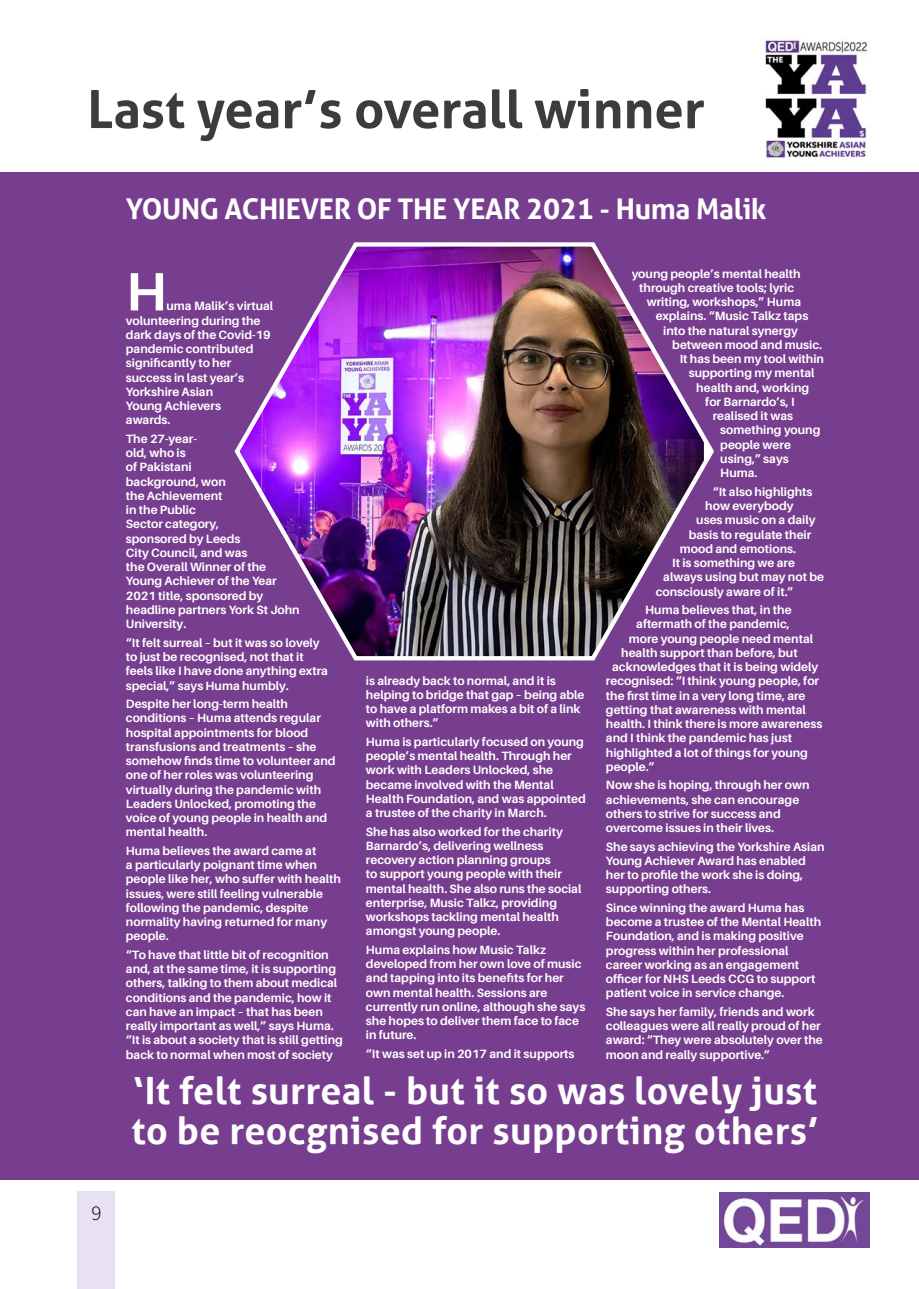
<style>
.page{position:relative;width:919px;height:1289px;background:#fff}
.page>*{position:absolute;margin:0;border:0;box-sizing:border-box;transform-origin:0 0}
.t1{font:700 54px "Aileron";color:#fff}
.t2{font:700 52.5px "Aller";color:#3c3c3b}
.t3{font:700 37.5px/40.5px "Aller";letter-spacing:.01em;color:#fff}
.t4{font:700 28.5px "Aller";letter-spacing:-.01em;color:#fff}
.t5{font:21px "Source Sans Variable";color:#000}
.t6{font:700 12px/14.2px "Aileron";color:#fff}
</style>
<div class="page">
<div style="left:0;top:172px;width:918px;height:1007px;background:#773e90"></div>
<img style="left:760px;top:36px;width:108px;height:124px">
<img style="left:234px;top:242px;width:480px;height:419px">
<div style="left:78px;top:1191px;width:37px;height:97px;background:#e8e1f1"></div>
<img style="left:719px;top:1192px;width:150px;height:55px">
<h2 class="t2" style="left:87px;top:77px;width:619px">Last year’s overall winner</h2>
<h3 class="t4" style="left:126px;top:191px;width:642px">YOUNG ACHIEVER OF THE YEAR 2021 - Huma Malik</h3>
<h1 class="t1" style="left:126px;top:261px;width:42px">H</h1>
<p class="t6" style="left:126px;top:299px;width:149px;text-indent:41px">uma Malik’s virtual volunteering during the dark days of the Covid-19 pandemic contributed significantly to her success in last year’s<br>Yorkshire Asian<br>Young Achievers<br>awards.</p>
<p class="t6" style="left:126px;top:432px;width:175px">The 27-year-<br>old, who is<br>of Pakistani<br>background, won<br>the Achievement<br>in the Public<br>Sector category,<br>sponsored by Leeds<br>City Council, and was<br>the Overall Winner of the<br>Young Achiever of the Year<br>2021 title, sponsored by headline partners York St John<br>University.</p>
<p class="t6" style="left:126px;top:635px;width:203px">“It felt surreal – but it was so lovely to just be recognised, not that it feels like I have done anything extra special,” says Huma humbly.</p>
<p class="t6" style="left:126px;top:696px;width:211px">Despite her long-term health conditions – Huma attends regular hospital appointments for blood transfusions and treatments – she somehow finds time to volunteer and one of her roles was volunteering virtually during the pandemic with<br>Leaders Unlocked, promoting the voice of young people in health and mental health.</p>
<p class="t6" style="left:126px;top:843px;width:216px">Huma believes the award came at<br>a particularly poignant time when people like her, who suffer with health issues, were still feeling vulnerable following the pandemic, despite normality having returned for many people.</p>
<p class="t6" style="left:126px;top:947px;width:218px">“To have that little bit of recognition and, at the same time, it is supporting others, talking to them about medical conditions and the pandemic, how it can have an impact – that has been really important as well,” says Huma. “It is about a society that is still getting back to normal when most of society</p>
<p class="t6" style="left:366px;top:673px;width:220px">is already back to normal, and it is helping to bridge that gap – being able to have a platform makes a bit of a link with others.”</p>
<p class="t6" style="left:366px;top:734px;width:221px">Huma is particularly focused on young people’s mental health. Through her work with Leaders Unlocked, she became involved with the Mental Health Foundation, and was appointed a trustee of the charity in March.</p>
<p class="t6" style="left:366px;top:824px;width:217px">She has also worked for the charity Barnardo’s, delivering wellness recovery action planning groups<br>to support young people with their mental health. She also runs the social enterprise, Music Talkz, providing workshops tackling mental health amongst young people.</p>
<p class="t6" style="left:366px;top:942px;width:221px">Huma explains how Music Talkz developed from her own love of music and tapping into its benefits for her own mental health. Sessions are currently run online, although she says she hopes to deliver them face to face in future.</p>
<p class="t6" style="left:366px;top:1046px;width:210px">“It was set up in 2017 and it supports</p>
<p class="t6" style="left:631px;top:266px;width:170px">young people’s mental health</p>
<p class="t6" style="left:639px;top:281px;width:156px">through creative tools; lyric</p>
<p class="t6" style="left:646px;top:295px;width:156px">writing, workshops,” Huma</p>
<p class="t6" style="left:655px;top:309px;width:154px">explains. “Music Talkz taps</p>
<p class="t6" style="left:663px;top:323px;width:136px">into the natural synergy</p>
<p class="t6" style="left:672px;top:338px;width:151px">between mood and music.</p>
<p class="t6" style="left:679px;top:352px;width:146px">It has been my tool within</p>
<p class="t6" style="left:688px;top:366px;width:127px">supporting my mental</p>
<p class="t6" style="left:696px;top:380px;width:114px">health and, working</p>
<p class="t6" style="left:705px;top:395px;width:91px">for Barnardo’s, I</p>
<p class="t6" style="left:712px;top:409px;width:82px">realised it was</p>
<p class="t6" style="left:720px;top:423px;width:102px">something young</p>
<p class="t6" style="left:720px;top:437px;width:72px">people were</p>
<p class="t6" style="left:720px;top:452px;width:70px">using,” says</p>
<p class="t6" style="left:720px;top:466px;width:39px">Huma.</p>
<p class="t6" style="left:712px;top:484px;width:101px">“It also highlights</p>
<p class="t6" style="left:705px;top:499px;width:90px">how everybody</p>
<p class="t6" style="left:696px;top:513px;width:121px">uses music on a daily</p>
<p class="t6" style="left:688px;top:527px;width:124px">basis to regulate their</p>
<p class="t6" style="left:679px;top:541px;width:118px">mood and emotions.</p>
<p class="t6" style="left:672px;top:555px;width:124px">It is something we are</p>
<p class="t6" style="left:663px;top:570px;width:162px">always using but may not be</p>
<p class="t6" style="left:655px;top:584px;width:139px">consciously aware of it.”</p>
<p class="t6" style="left:645px;top:602px;width:148px">Huma believes that, in the</p>
<p class="t6" style="left:636px;top:617px;width:155px">aftermath of the pandemic,</p>
<p class="t6" style="left:628px;top:631px;width:186px">more young people need mental</p>
<p class="t6" style="left:621px;top:645px;width:178px">health support than before, but</p>
<p class="t6" style="left:612px;top:659px;width:208px">acknowledges that it is being widely</p>
<p class="t6" style="left:606px;top:674px;width:215px">recognised: “I think young people, for</p>
<p class="t6" style="left:606px;top:688px;width:201px">the first time in a very long time, are</p>
<p class="t6" style="left:606px;top:702px;width:201px">getting that awareness with mental</p>
<p class="t6" style="left:606px;top:716px;width:218px">health. I think there is more awareness</p>
<p class="t6" style="left:606px;top:731px;width:188px">and I think the pandemic has just</p>
<p class="t6" style="left:606px;top:745px;width:203px">highlighted a lot of things for young</p>
<p class="t6" style="left:606px;top:759px;width:50px">people.”</p>
<p class="t6" style="left:606px;top:778px;width:205px">Now she is hoping, through her own achievements, she can encourage others to strive for success and overcome issues in their lives.</p>
<p class="t6" style="left:606px;top:839px;width:220px">She says achieving the Yorkshire Asian<br>Young Achiever Award has enabled her to profile the work she is doing, supporting others.</p>
<p class="t6" style="left:606px;top:900px;width:217px">Since winning the award Huma has become a trustee of the Mental Health Foundation, and is making positive progress within her professional career working as an engagement officer for NHS Leeds CCG to support patient voice in service change.</p>
<p class="t6" style="left:606px;top:1004px;width:218px">She says her family, friends and work colleagues were all really proud of her award: “They were absolutely over the moon and really supportive.”</p>
<h3 class="t5" style="left:91px;top:1200px;width:12px">9</h3>
<h3 class="t3" style="left:131px;top:1070px;width:689px">‘It felt surreal - but it so was lovely just to be reocgnised for supporting others’</h3>
</div>
